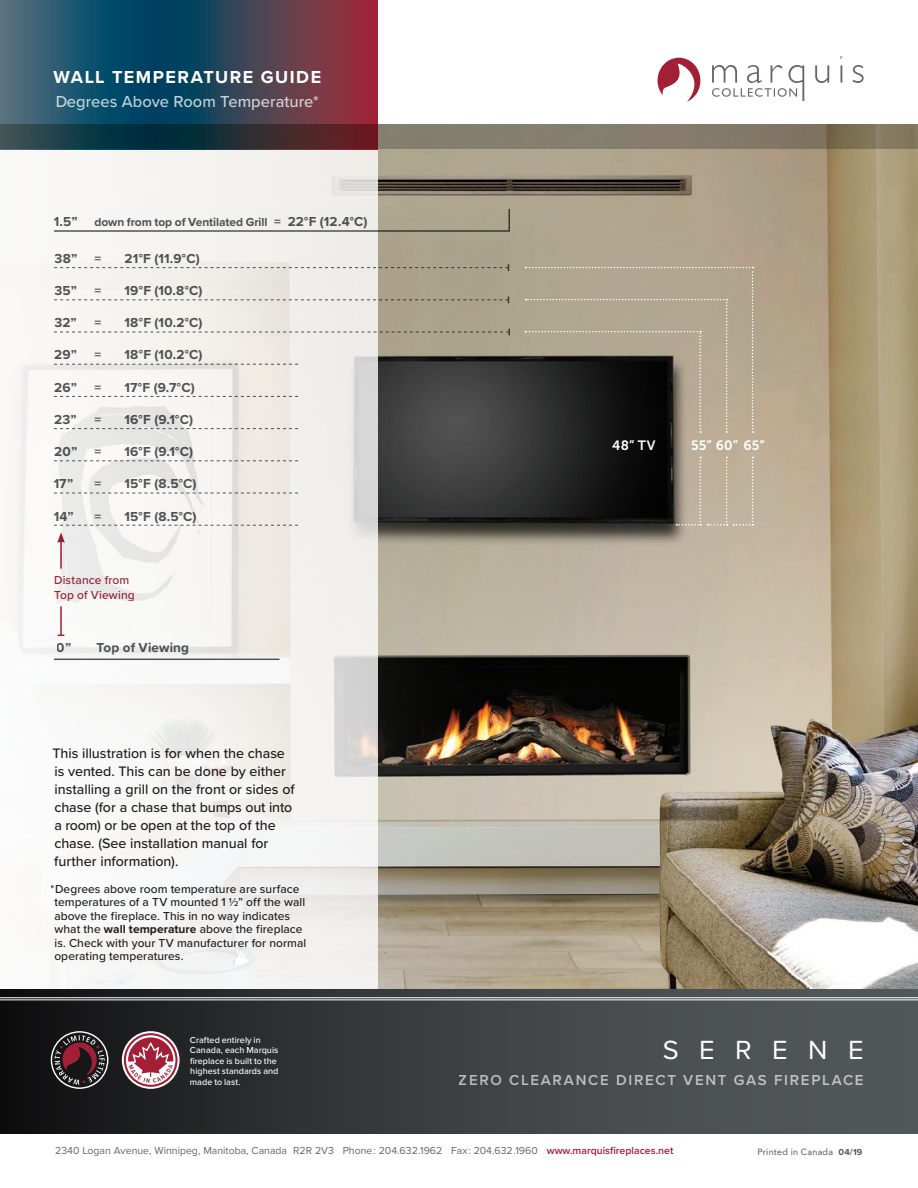
<style>
.page{position:relative;width:918px;height:1188px;background:#fff}
.page>*{position:absolute;margin:0;border:0;box-sizing:border-box;transform-origin:0 0}
.t1{font:27.3px "Proxima Nova";letter-spacing:.75em;color:#fff}
.t2{font:700 18px "Proxima Nova";letter-spacing:.085em;color:#fff}
.t3{font:500 16.5px "Proxima Nova";color:#fff}
.t4{font:600 15px "Proxima Nova";letter-spacing:.11em;color:#fff}
.t5{font:500 14.25px/18px "Proxima Nova";letter-spacing:-.005em;color:#231f20}
.t6{font:700 13.5px "Proxima Nova";letter-spacing:.01em;color:#52575a}
.t7{font:13.5px "Museo Sans 700";letter-spacing:.005em;color:#fff}
.t8{font:500 12px/13.5px "Proxima Nova";letter-spacing:.005em;color:#231f20}
.t9{font:700 12px "Proxima Nova";letter-spacing:-.01em;color:#52575a}
.t10{font:500 12px/15px "Proxima Nova";letter-spacing:.015em;color:#a31f35}
.t11{font:10.5px "Proxima Nova";color:#656568}
.t12{font:500 9px/10.5px "Proxima Nova";letter-spacing:.005em;color:#fff}
.t13{font:9px "Avenir";letter-spacing:.025em;color:#52575a}
.s1{font-size:13.5px}
.s2{font-weight:700}
.s3{font-weight:600;color:#a31f35}
.s4{font-family:"Proxima Nova";font-weight:700}
</style>
<div class="page">
<img style="left:378px;top:909px;width:540px;height:80px">
<img style="left:378px;top:149px;width:540px;height:760px">
<svg style="left:0;top:149px;width:378px;height:840px;fill:#f4f3f0"></svg>
<svg style="left:378px;top:125px;width:540px;height:24px;background:#827a67"></svg>
<hr style="left:54px;top:659px;width:226px;height:1px;background:#52575a">
<svg style="left:54px;top:525px;width:244px;height:1px"></svg>
<svg style="left:54px;top:493px;width:244px;height:1px"></svg>
<svg style="left:54px;top:460px;width:244px;height:1px"></svg>
<svg style="left:54px;top:428px;width:244px;height:1px"></svg>
<svg style="left:54px;top:396px;width:244px;height:1px"></svg>
<svg style="left:54px;top:364px;width:244px;height:1px"></svg>
<svg style="left:54px;top:329px;width:456px;height:6px"></svg>
<svg style="left:54px;top:296px;width:455px;height:7px;background:#d1cdc4"></svg>
<svg style="left:54px;top:264px;width:455px;height:7px;background:#d0cdc4"></svg>
<svg style="left:52px;top:207px;width:459px;height:26px"></svg>
<hr style="left:60px;top:541px;width:2px;height:28px;background:#a31f35">
<svg style="left:57px;top:532px;width:8px;height:11px"></svg>
<svg style="left:0;top:0;width:378px;height:149px;background:#364558"></svg>
<svg style="left:658px;top:58px;width:43px;height:44px"></svg>
<svg style="left:712px;top:56px;width:152px;height:45px"></svg>
<div style="left:0;top:989px;width:918px;height:145px;background:linear-gradient(to right,#19191a,#5d6266)"></div>
<svg style="left:122px;top:1031px;width:58px;height:58px"></svg>
<div style="left:124px;top:1033px;width:54px;height:54px;border:2px solid #a31f35;border-radius:50%"></div>
<svg style="left:128px;top:1037px;width:45px;height:47px"></svg>
<div style="left:51px;top:1031px;width:57px;height:58px;border:1px solid #fff;border-radius:50%"></div>
<svg style="left:55px;top:1035px;width:50px;height:50px;background:#4e3439"></svg>
<hr style="left:0;top:1000px;width:918px;height:1px;background:#fff">
<hr style="left:0;top:997px;width:918px;height:1px;background:#fff">
<hr style="left:60px;top:606px;width:2px;height:29px;background:#a31f35">
<svg style="left:676px;top:457px;width:25px;height:69px;background:#b2a594"></svg>
<div style="left:707px;top:457px;width:47px;height:69px;background:#bfb19c"></div>
<svg style="left:525px;top:267px;width:229px;height:166px;background:#847c6d"></svg>
<h2 class="t2" style="left:54px;top:64px;width:269px">WALL TEMPERATURE GUIDE</h2>
<h3 class="t3" style="left:55px;top:90px;width:265px">Degrees Above Room Temperature*</h3>
<p class="t6" style="left:54px;top:211px;width:25px">1.5”</p>
<p class="t9" style="left:94px;top:213px;width:275px">down from top of Ventilated Grill <span class="s1">= 22°F (12.4°C)</span></p>
<p class="t6" style="left:54px;top:248px;width:24px">38”</p>
<p class="t6" style="left:95px;top:248px;width:8px">=</p>
<p class="t6" style="left:125px;top:248px;width:77px">21°F (11.9°C)</p>
<p class="t6" style="left:54px;top:280px;width:24px">35”</p>
<p class="t6" style="left:95px;top:280px;width:8px">=</p>
<p class="t6" style="left:125px;top:280px;width:80px">19°F (10.8°C)</p>
<p class="t6" style="left:54px;top:312px;width:24px">32”</p>
<p class="t6" style="left:95px;top:312px;width:8px">=</p>
<p class="t6" style="left:125px;top:312px;width:80px">18°F (10.2°C)</p>
<p class="t6" style="left:54px;top:345px;width:24px">29”</p>
<p class="t6" style="left:95px;top:345px;width:8px">=</p>
<p class="t6" style="left:125px;top:345px;width:80px">18°F (10.2°C)</p>
<p class="t6" style="left:54px;top:377px;width:24px">26”</p>
<p class="t6" style="left:95px;top:377px;width:8px">=</p>
<p class="t6" style="left:125px;top:377px;width:72px">17°F (9.7°C)</p>
<p class="t6" style="left:54px;top:409px;width:24px">23”</p>
<p class="t6" style="left:95px;top:409px;width:8px">=</p>
<p class="t6" style="left:125px;top:409px;width:70px">16°F (9.1°C)</p>
<p class="t6" style="left:54px;top:441px;width:24px">20”</p>
<p class="t6" style="left:95px;top:441px;width:8px">=</p>
<p class="t6" style="left:125px;top:441px;width:70px">16°F (9.1°C)</p>
<p class="t6" style="left:54px;top:474px;width:21px">17”</p>
<p class="t6" style="left:95px;top:474px;width:8px">=</p>
<p class="t6" style="left:125px;top:474px;width:74px">15°F (8.5°C)</p>
<p class="t6" style="left:54px;top:506px;width:21px">14”</p>
<p class="t6" style="left:95px;top:506px;width:8px">=</p>
<p class="t6" style="left:125px;top:506px;width:74px">15°F (8.5°C)</p>
<p class="t10" style="left:54px;top:572px;width:82px">Distance from<br>Top of Viewing</p>
<p class="t6" style="left:57px;top:638px;width:16px">0”</p>
<p class="t6" style="left:97px;top:638px;width:94px">Top of Viewing</p>
<p class="t5" style="left:52px;top:743px;width:244px">This illustration is for when the chase is vented. This can be done by either installing a grill on the front or sides of chase (for a chase that bumps out into a room) or be open at the top of the chase. (See installation manual for further information).</p>
<p class="t8" style="left:54px;top:882px;width:253px;text-indent:-4px">*Degrees above room temperature are surface temperatures of a TV mounted 1 ½” off the wall above the fireplace. This in no way indicates what the <span class="s2">wall temperature</span> above the fireplace is. Check with your TV manufacturer for normal operating temperatures.</p>
<p class="t12" style="left:190px;top:1034px;width:90px">Crafted entirely in<br>Canada, each Marquis fireplace is built to the highest standards and made to last.</p>
<p class="t7" style="left:612px;top:438px;width:45px">48” TV</p>
<p class="t7" style="left:691px;top:438px;width:75px">55” 60” 65”</p>
<h1 class="t1" style="left:663px;top:1029px;width:202px">SERENE</h1>
<p class="t4" style="left:459px;top:1069px;width:406px">ZERO CLEARANCE DIRECT VENT GAS FIREPLACE</p>
<p class="t11" style="left:55px;top:1143px;width:620px">2340 Logan Avenue, Winnipeg, Manitoba, Canada R2R 2V3 Phone: 204.632.1962 Fax: 204.632.1960 <span class="s3">www.marquisfireplaces.net</span></p>
<p class="t13" style="left:757px;top:1144px;width:107px">Printed in Canada <span class="s4">04/19</span></p>
</div>
